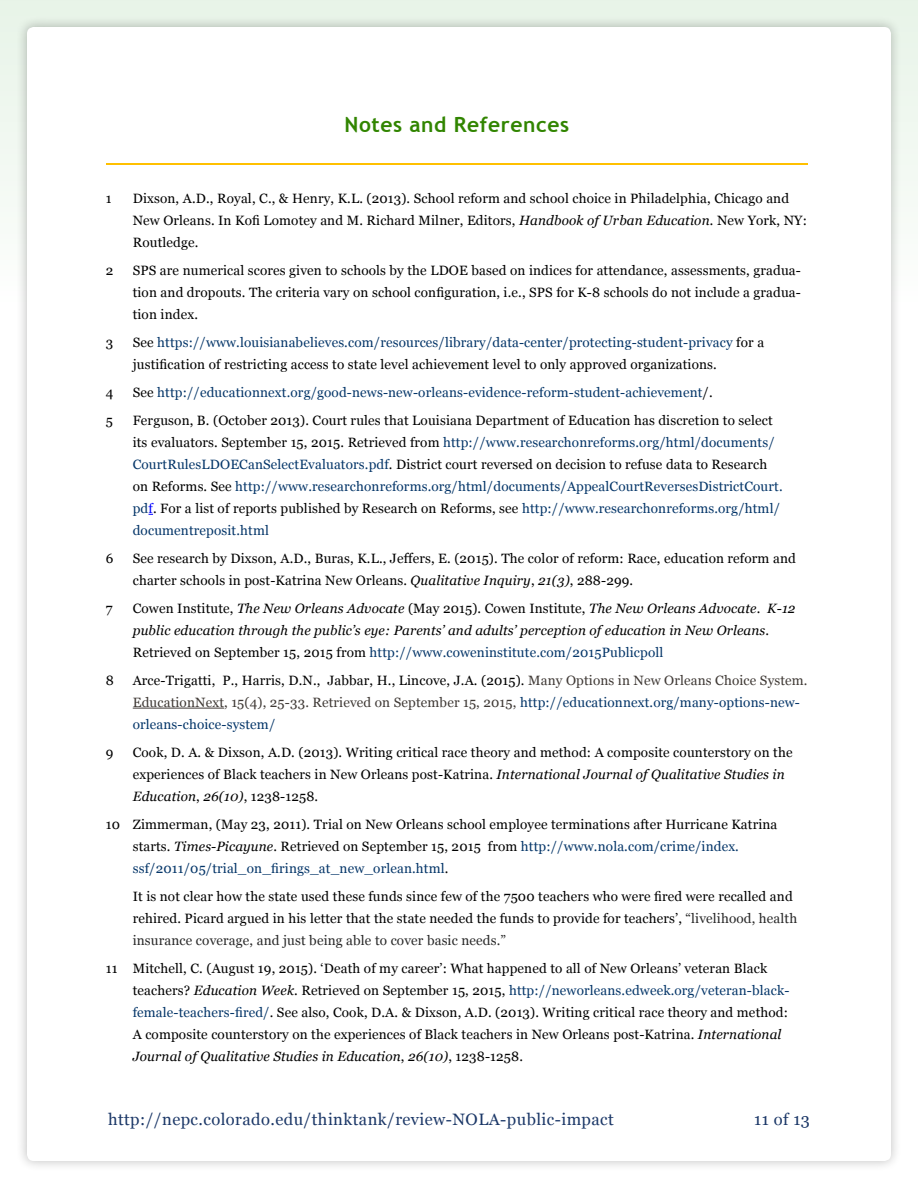
<style>
.page{position:relative;width:918px;height:1188px;background:#fff}
.page>*{position:absolute;margin:0;border:0;box-sizing:border-box;transform-origin:0 0}
.t1{font:700 21px "Trebuchet MS";letter-spacing:.025em;color:#318500}
.t2{font:16.5px "Georgia";letter-spacing:.025em;color:#1c3868}
.t3{font:13.5px/22px "Georgia";letter-spacing:.01em;color:#000}
.t4{font:italic 13.5px/22px "Georgia";letter-spacing:.01em;color:#000}
.t5{font:13.5px/22px "Georgia";letter-spacing:.01em;color:#3f3935}
.t6{font:13.5px "Georgia";letter-spacing:.01em;color:#053669}
.s1{font-style:italic}
.s2{color:#053669}
.s3{color:#000}
.s4{color:#00f}
.s5{font-style:normal}
.s6{font-style:normal;color:#053669}
.s7{color:#292929}
</style>
<div class="page">
<div style="left:0;top:0;width:918px;height:1188px;background:linear-gradient(to right,#f4faf4,#f4faf4)"></div>
<div style="left:16px;top:16px;width:887px;height:1157px;background:#000;opacity:.25"></div>
<div style="left:27px;top:27px;width:864px;height:1134px;background:#fff;border-radius:7px"></div>
<hr style="left:133px;top:708px;width:91px;height:1px;background:#3f3935">
<hr style="left:106px;top:164px;width:702px;height:1px;background:#ffc000">
<h1 class="t1" style="left:344px;top:112px;width:226px">Notes and References</h1>
<p class="t3" style="left:106px;top:187px;width:7px">1</p>
<p class="t3" style="left:133px;top:187px;width:676px">Dixson, A.D., Royal, C., &amp; Henry, K.L. (2013). School reform and school choice in Philadelphia, Chicago and<br>New Orleans. In Kofi Lomotey and M. Richard Milner, Editors, <span class="s1">Handbook of Urban Education.</span> New York, NY:<br>Routledge.</p>
<p class="t3" style="left:106px;top:259px;width:9px">2</p>
<p class="t3" style="left:133px;top:259px;width:670px;text-align:justify">SPS are numerical scores given to schools by the LDOE based on indices for attendance, assessments, gradua&shy;tion and dropouts. The criteria vary on school configuration, i.e., SPS for K-8 schools do not include a gradua&shy;tion index.</p>
<p class="t3" style="left:106px;top:331px;width:9px">3</p>
<p class="t3" style="left:133px;top:331px;width:633px">See <span class="s2">https://www.louisianabelieves.com/resources/library/data-center/protecting-student-privacy</span> for a justification of restricting access to state level achievement level to only approved organizations.</p>
<p class="t3" style="left:106px;top:381px;width:9px">4</p>
<p class="t6" style="left:133px;top:383px;width:581px"><span class="s3">See</span> http://educationnext.org/good-news-new-orleans-evidence-reform-student-achievement<span class="s3">/.</span></p>
<p class="t3" style="left:106px;top:409px;width:9px">5</p>
<p class="t3" style="left:133px;top:409px;width:651px">Ferguson, B. (October 2013). Court rules that Louisiana Department of Education has discretion to select its evaluators. September 15, 2015. Retrieved from <span class="s2">http://www.researchonreforms.org/html/documents/ CourtRulesLDOECanSelectEvaluators.pdf</span>. District court reversed on decision to refuse data to Research on Reforms. See <span class="s2">http://www.researchonreforms.org/html/documents/AppealCourtReversesDistrictCourt. pd</span><span class="s4">f</span>. For a list of reports published by Research on Reforms, see <span class="s2">http://www.researchonreforms.org/html/ documentreposit.html</span></p>
<p class="t3" style="left:106px;top:547px;width:9px">6</p>
<p class="t3" style="left:133px;top:547px;width:665px">See research by Dixson, A.D., Buras, K.L., Jeffers, E. (2015). The color of reform: Race, education reform and charter schools in post-Katrina New Orleans. <span class="s1">Qualitative Inquiry</span>, <span class="s1">21(3)</span>, 288-299.</p>
<p class="t3" style="left:106px;top:597px;width:8px">7</p>
<p class="t4" style="left:133px;top:597px;width:664px"><span class="s5">Cowen Institute,</span> The New Orleans Advocate <span class="s5">(May 2015). Cowen Institute,</span> The New Orleans Advocate<span class="s5">.</span> K-12 public education through the public’s eye: Parents’ and adults’ perception of education in New Orleans<span class="s5">.<br>Retrieved on September 15, 2015 from</span> <span class="s6">http://www.coweninstitute.com/2015Publicpoll</span></p>
<p class="t3" style="left:106px;top:669px;width:10px">8</p>
<p class="t5" style="left:133px;top:669px;width:676px"><span class="s3">Arce-Trigatti, P., Harris, D.N., Jabbar, H., Lincove, J.A. (2015).</span> Many Options in New Orleans Choice System.<br>EducationNext, 15(4), 25-33. Retrieved on September 15, 2015, <span class="s2">http://educationnext.org/many-options-new&shy;orleans-choice-system/</span></p>
<p class="t3" style="left:106px;top:741px;width:9px">9</p>
<p class="t3" style="left:133px;top:741px;width:661px">Cook, D. A. &amp; Dixson, A.D. (2013). Writing critical race theory and method: A composite counterstory on the experiences of Black teachers in New Orleans post-Katrina. <span class="s1">International Journal of Qualitative Studies in<br>Education</span>, <span class="s1">26(10)</span>, 1238-1258.</p>
<p class="t3" style="left:133px;top:813px;width:646px;text-indent:-27px">10 Zimmerman, (May 23, 2011). Trial on New Orleans school employee terminations after Hurricane Katrina starts. <span class="s1">Times-Picayune</span>. Retrieved on September 15, 2015 from <span class="s2">http://www.nola.com/crime/index. ssf/2011/05/trial_on_firings_at_new_orlean.html</span>.</p>
<p class="t3" style="left:133px;top:884px;width:666px">It is not clear how the state used these funds since few of the 7500 teachers who were fired were recalled and rehired. Picard argued in his letter that the state needed the funds to provide for teachers’, <span class="s7">“livelihood, health insurance coverage, and just being able to cover basic needs.”</span></p>
<p class="t3" style="left:133px;top:956px;width:658px;text-indent:-27px">11 Mitchell, C. (August 19, 2015). ‘Death of my career’: What happened to all of New Orleans’ veteran Black teachers? <span class="s1">Education Week</span>. Retrieved on September 15, 2015, <span class="s2">http://neworleans.edweek.org/veteran-black&shy;female-teachers-fired/</span>. See also, Cook, D.A. &amp; Dixson, A.D. (2013). Writing critical race theory and method:<br>A composite counterstory on the experiences of Black teachers in New Orleans post-Katrina. <span class="s1">International Journal of Qualitative Studies in Education</span>, <span class="s1">26(10)</span>, 1238-1258.</p>
<p class="t2" style="left:108px;top:1107px;width:507px">http://nepc.colorado.edu/thinktank/review-NOLA-public-impact</p>
<p class="t2" style="left:754px;top:1107px;width:57px">11 of 13</p>
</div>
